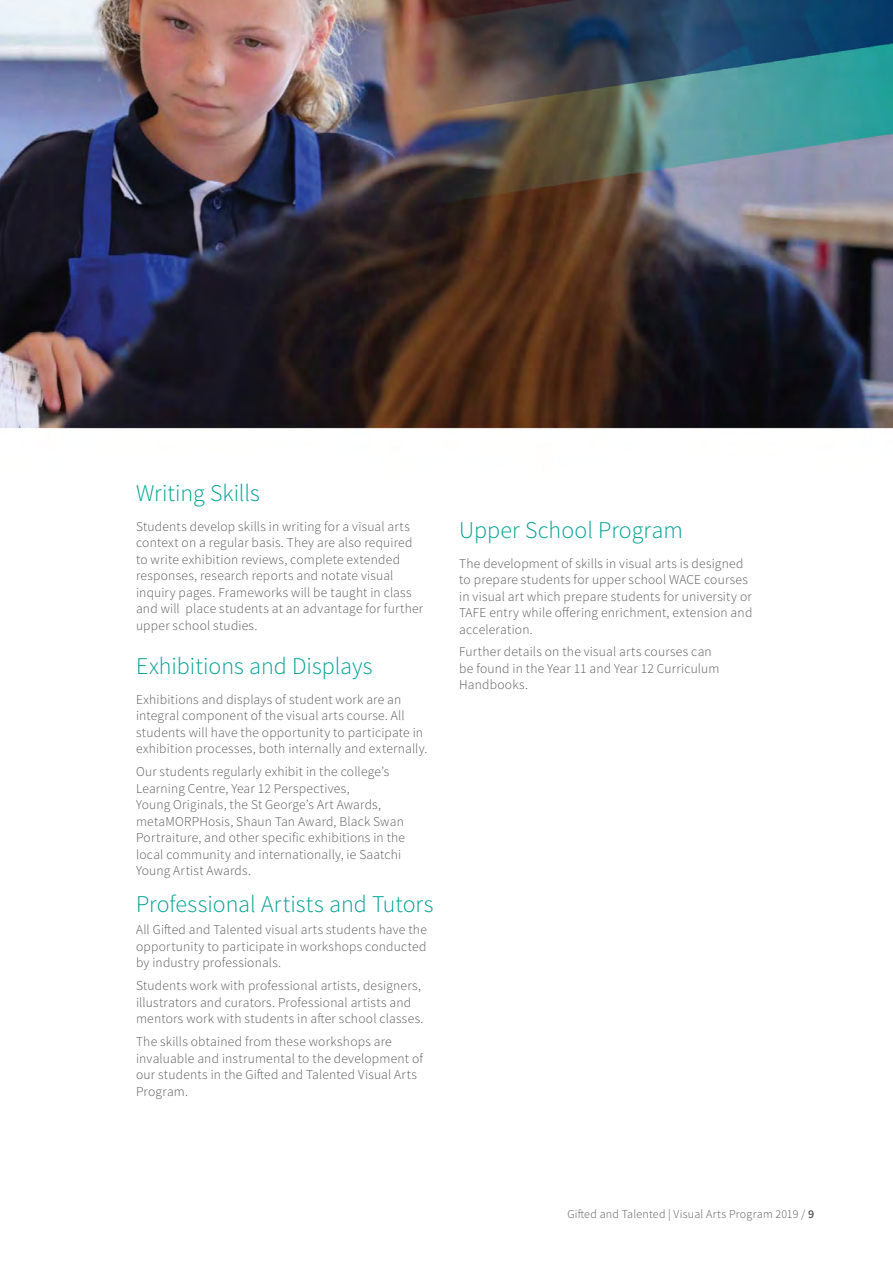
<style>
.page{position:relative;width:893px;height:1263px;background:#fff}
.page>*{position:absolute;margin:0;border:0;box-sizing:border-box;transform-origin:0 0}
.Heading_2{font:300 24px "Source Sans Pro";color:#00a193}
.JC_Body_9_11{font:300 24px "Source Sans Pro";color:#00a193}
.JC_Body_9_11-2{font:300 13.5px/16.5px "Source Sans Pro";letter-spacing:.015em;color:#57585a}
.t1{font:300 12px "Source Sans Pro";letter-spacing:.02em;color:#57585a}
.s1{font-weight:600}
</style>
<div class="page">
<img style="left:0;top:0;width:893px;height:429px">
<p class="Heading_2" style="left:136px;top:479px;width:125px">Writing Skills</p>
<p class="JC_Body_9_11-2" style="left:136px;top:518px;width:289px">Students develop skills in writing for a visual arts context on a regular basis. They are also required to write exhibition reviews, complete extended responses, research reports and notate visual inquiry pages. Frameworks will be taught in class and will place students at an advantage for further upper school studies.</p>
<p class="Heading_2" style="left:136px;top:652px;width:238px">Exhibitions and Displays</p>
<p class="JC_Body_9_11-2" style="left:136px;top:691px;width:293px">Exhibitions and displays of student work are an integral component of the visual arts course. All students will have the opportunity to participate in exhibition processes, both internally and externally.</p>
<p class="JC_Body_9_11-2" style="left:136px;top:763px;width:271px">Our students regularly exhibit in the college’s Learning Centre, Year 12 Perspectives,<br>Young Originals, the St George’s Art Awards, metaMORPHosis, Shaun Tan Award, Black Swan Portraiture, and other specific exhibitions in the local community and internationally, ie Saatchi Young Artist Awards.</p>
<p class="JC_Body_9_11" style="left:136px;top:889px;width:299px">Professional Artists and Tutors</p>
<p class="JC_Body_9_11-2" style="left:136px;top:922px;width:292px;text-align:justify">All Gifted and Talented visual arts students have the opportunity to participate in workshops conducted by industry professionals.</p>
<p class="JC_Body_9_11-2" style="left:136px;top:978px;width:289px">Students work with professional artists, designers, illustrators and curators. Professional artists and mentors work with students in after school classes.</p>
<p class="JC_Body_9_11-2" style="left:136px;top:1033px;width:288px">The skills obtained from these workshops are invaluable and instrumental to the development of our students in the Gifted and Talented Visual Arts Program.</p>
<p class="Heading_2" style="left:459px;top:516px;width:225px">Upper School Program</p>
<p class="JC_Body_9_11-2" style="left:459px;top:555px;width:295px">The development of skills in visual arts is designed to prepare students for upper school WACE courses in visual art which prepare students for university or TAFE entry while offering enrichment, extension and acceleration.</p>
<p class="JC_Body_9_11-2" style="left:459px;top:644px;width:262px">Further details on the visual arts courses can be found in the Year 11 and Year 12 Curriculum<br>Handbooks.</p>
<p class="t1" style="left:567px;top:1207px;width:248px">Gifted and Talented | Visual Arts Program 2019 / <span class="s1">9</span></p>
</div>
